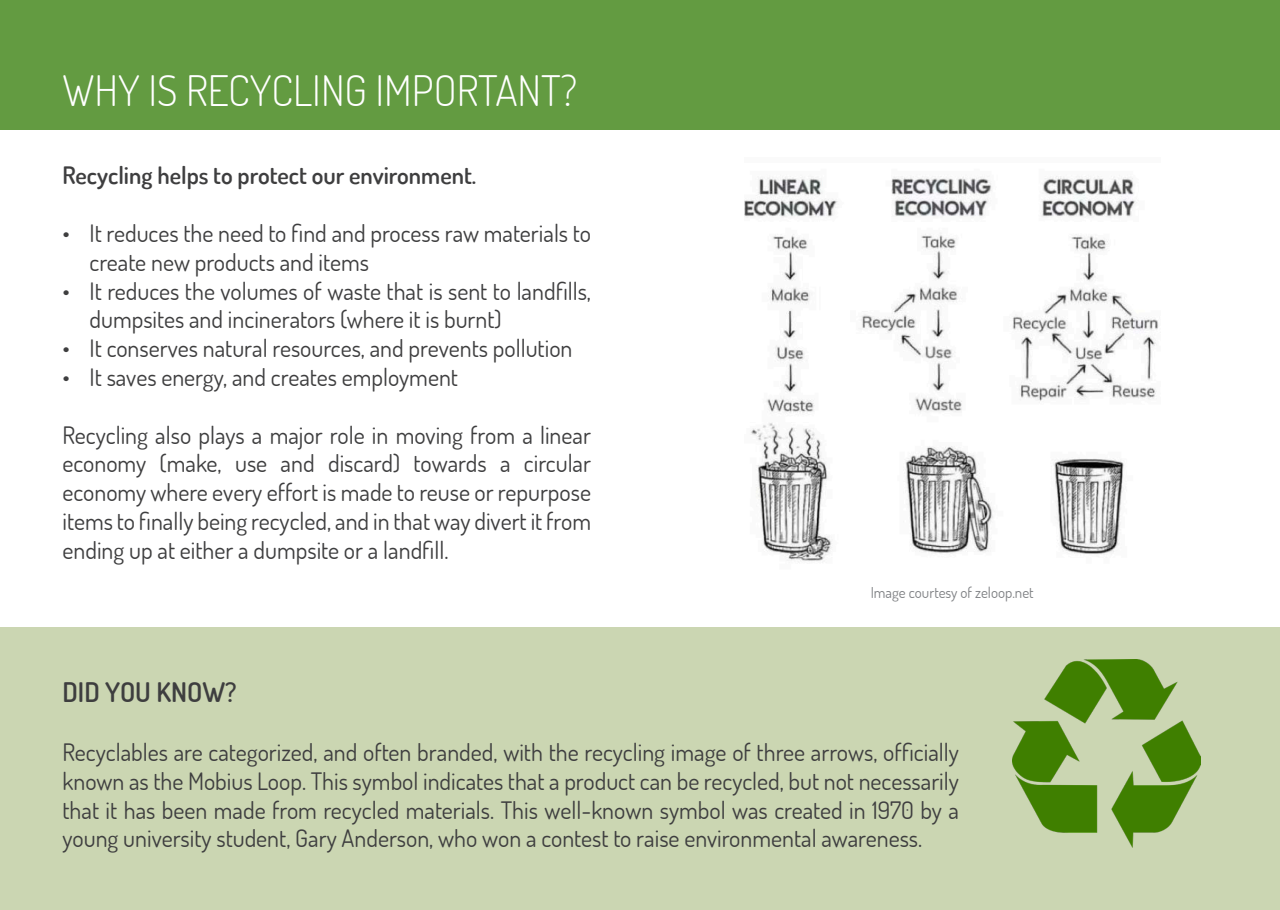
<style>
.page{position:relative;width:1280px;height:910px;background:#fff}
.page>*{position:absolute;margin:0;border:0;box-sizing:border-box;transform-origin:0 0}
.t1{font:300 42px "Dosis";color:#fff}
.t2{font:600 27px "Dosis";color:#3e3e3f}
.t3{font:24px/28.8px "Dosis";color:#3e3e3f}
.t4{font:600 24px "Dosis";color:#3e3e3f}
.t5{font:15px "Dosis";color:#808285}
</style>
<div class="page">
<div style="left:0;top:627px;width:1280px;height:283px;background:#cbd6b2"></div>
<div style="left:0;top:0;width:1280px;height:130px;background:#639b41"></div>
<img style="left:1012px;top:660px;width:188px;height:187px">
<img style="left:744px;top:176px;width:415px;height:385px">
<h1 class="t1" style="left:63px;top:63px;width:516px">WHY IS RECYCLING IMPORTANT?</h1>
<p class="t4" style="left:63px;top:160px;width:415px">Recycling helps to protect our environment.</p>
<p class="t3" style="left:90px;top:218px;width:503px;text-indent:-27px">• It reduces the need to find and process raw materials to create new products and items</p>
<p class="t3" style="left:90px;top:276px;width:503px;text-indent:-27px">• It reduces the volumes of waste that is sent to landfills, dumpsites and incinerators (where it is burnt)</p>
<p class="t3" style="left:63px;top:333px;width:511px">• It conserves natural resources, and prevents pollution</p>
<p class="t3" style="left:63px;top:362px;width:397px">• It saves energy, and creates employment</p>
<p class="t3" style="left:63px;top:420px;width:530px;text-align:justify">Recycling also plays a major role in moving from a linear economy (make, use and discard) towards a circular economy where every effort is made to reuse or repurpose items to finally being recycled, and in that way divert it from ending up at either a dumpsite or a landfill.</p>
<p class="t2" style="left:63px;top:675px;width:176px">DID YOU KNOW?</p>
<p class="t5" style="left:871px;top:582px;width:164px">Image courtesy of zeloop.net</p>
<p class="t3" style="left:63px;top:737px;width:898px;text-align:justify">Recyclables are categorized, and often branded, with the recycling image of three arrows, officially known as the Mobius Loop. This symbol indicates that a product can be recycled, but not necessarily that it has been made from recycled materials. This well-known symbol was created in 1970 by a young university student, Gary Anderson, who won a contest to raise environmental awareness.</p>
</div>
